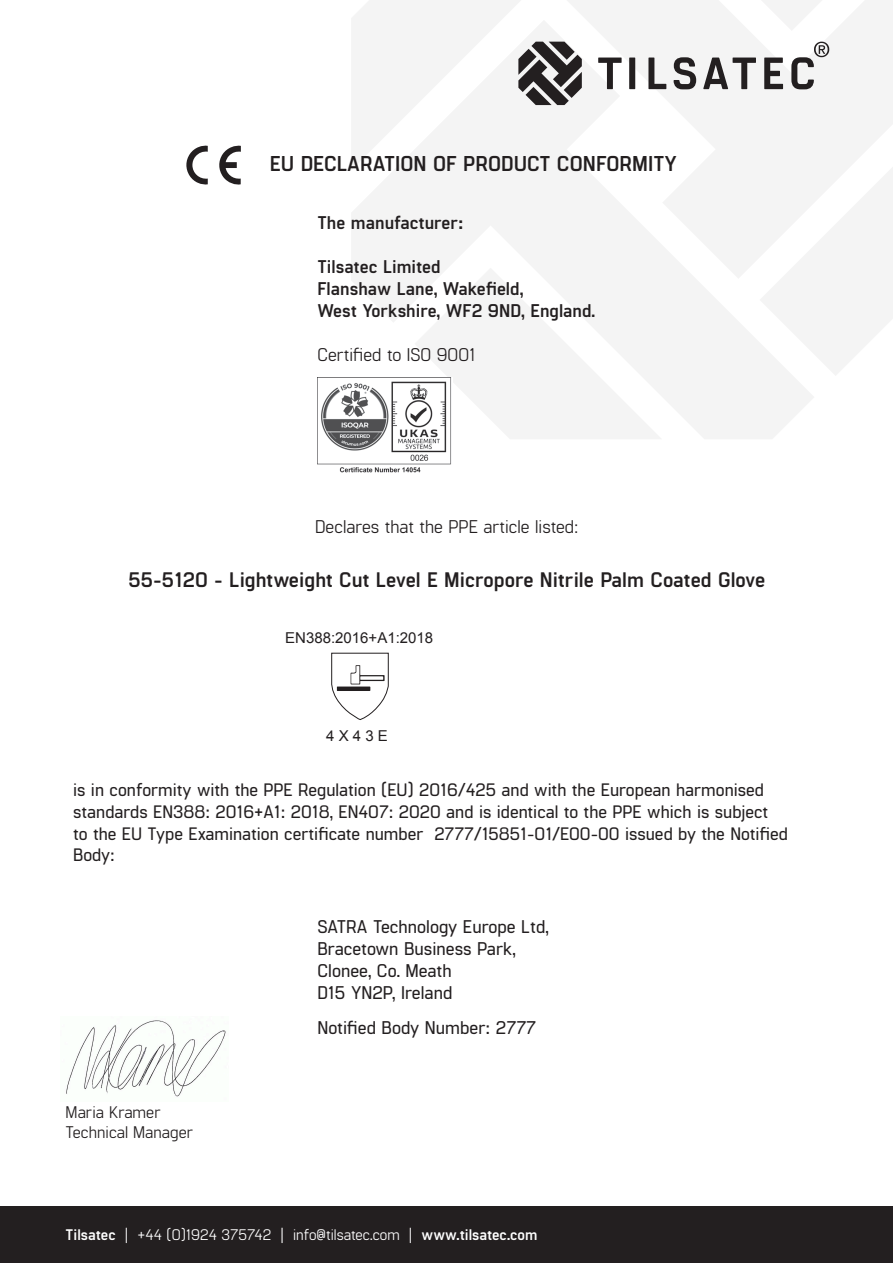
<style>
.page{position:relative;width:893px;height:1263px;background:#fff}
.page>*{position:absolute;margin:0;border:0;box-sizing:border-box;transform-origin:0 0}
.t1{font:700 21.45px "Manifold CF";color:#231f20}
.t2{font:700 21px "Manifold CF";color:#231f20}
.t3{font:600 18.3px/22px "Manifold CF";color:#231f20}
.t4{font:700 18.3px/22px "Manifold CF";color:#231f20}
.t5{font:18.3px "Manifold CF";color:#231f20}
.t6{font:600 18px/21.6px "Manifold CF";color:#231f20}
.t7{font:16.8px/20.2px "Manifold CF";color:#231f20}
.t8{font:15.3px "Manifold CF";color:#fff}
.t9{font:15px "Arial";color:#231f20}
.s1{font-weight:700}
</style>
<div class="page">
<div style="left:0;top:1207px;width:893px;height:56px;background:#231f20"></div>
<svg style="left:351px;top:171px;width:462px;height:268px;fill:#f4f4f4"></svg>
<svg style="left:468px;top:0;width:425px;height:279px;fill:#f4f4f4"></svg>
<svg style="left:759px;top:128px;width:134px;height:248px"></svg>
<svg style="left:414px;top:268px;width:248px;height:171px"></svg>
<svg style="left:598px;top:58px;width:24px;height:31px"></svg>
<div style="left:629px;top:58px;width:6px;height:31px;background:#231f20"></div>
<svg style="left:673px;top:57px;width:23px;height:32px"></svg>
<svg style="left:764px;top:58px;width:19px;height:31px"></svg>
<svg style="left:648px;top:58px;width:18px;height:31px"></svg>
<svg style="left:703px;top:58px;width:53px;height:31px"></svg>
<svg style="left:352px;top:0;width:230px;height:171px"></svg>
<svg style="left:791px;top:42px;width:38px;height:47px"></svg>
<img style="left:66px;top:1020px;width:160px;height:77px">
<img style="left:317px;top:378px;width:135px;height:95px">
<svg style="left:219px;top:145px;width:22px;height:40px"></svg>
<svg style="left:186px;top:145px;width:22px;height:40px"></svg>
<svg style="left:331px;top:652px;width:58px;height:68px"></svg>
<p class="t1" style="left:270px;top:151px;width:408px">EU DECLARATION OF PRODUCT CONFORMITY</p>
<p class="t4" style="left:317px;top:213px;width:148px">The manufacturer:</p>
<p class="t4" style="left:317px;top:257px;width:279px">Tilsatec Limited<br>Flanshaw Lane, Wakefield,<br>West Yorkshire, WF2 9ND, England.</p>
<p class="t5" style="left:317px;top:344px;width:160px">Certified to ISO 9001</p>
<p class="t5" style="left:315px;top:515px;width:265px">Declares that the PPE article listed:</p>
<p class="t2" style="left:129px;top:567px;width:638px">55-5120 - Lightweight Cut Level E Micropore Nitrile Palm Coated Glove</p>
<p class="t9" style="left:285px;top:628px;width:150px">EN388:2016+A1:2018</p>
<p class="t9" style="left:326px;top:726px;width:63px">4 X 4 3 E</p>
<p class="t6" style="left:73px;top:780px;width:692px">is in conformity with the PPE Regulation (EU) 2016/425 and with the European harmonised</p>
<p class="t6" style="left:73px;top:802px;width:697px">standards EN388: 2016+A1: 2018, EN407: 2020 and is identical to the PPE which is subject</p>
<p class="t6" style="left:73px;top:824px;width:716px">to the EU Type Examination certificate number 2777/15851-01/E00-00 issued by the Notified<br>Body:</p>
<p class="t7" style="left:66px;top:1103px;width:129px">Maria Kramer<br>Technical Manager</p>
<p class="t3" style="left:317px;top:916px;width:233px">SATRA Technology Europe Ltd,<br>Bracetown Business Park,<br>Clonee, Co. Meath<br>D15 YN2P, Ireland</p>
<p class="t3" style="left:317px;top:1017px;width:220px">Notified Body Number: 2777</p>
<p class="t8" style="left:66px;top:1226px;width:473px"><span class="s1">Tilsatec</span> | +44 (0)1924 375742 | info@tilsatec.com | <span class="s1">www.tilsatec.com</span></p>
</div>
